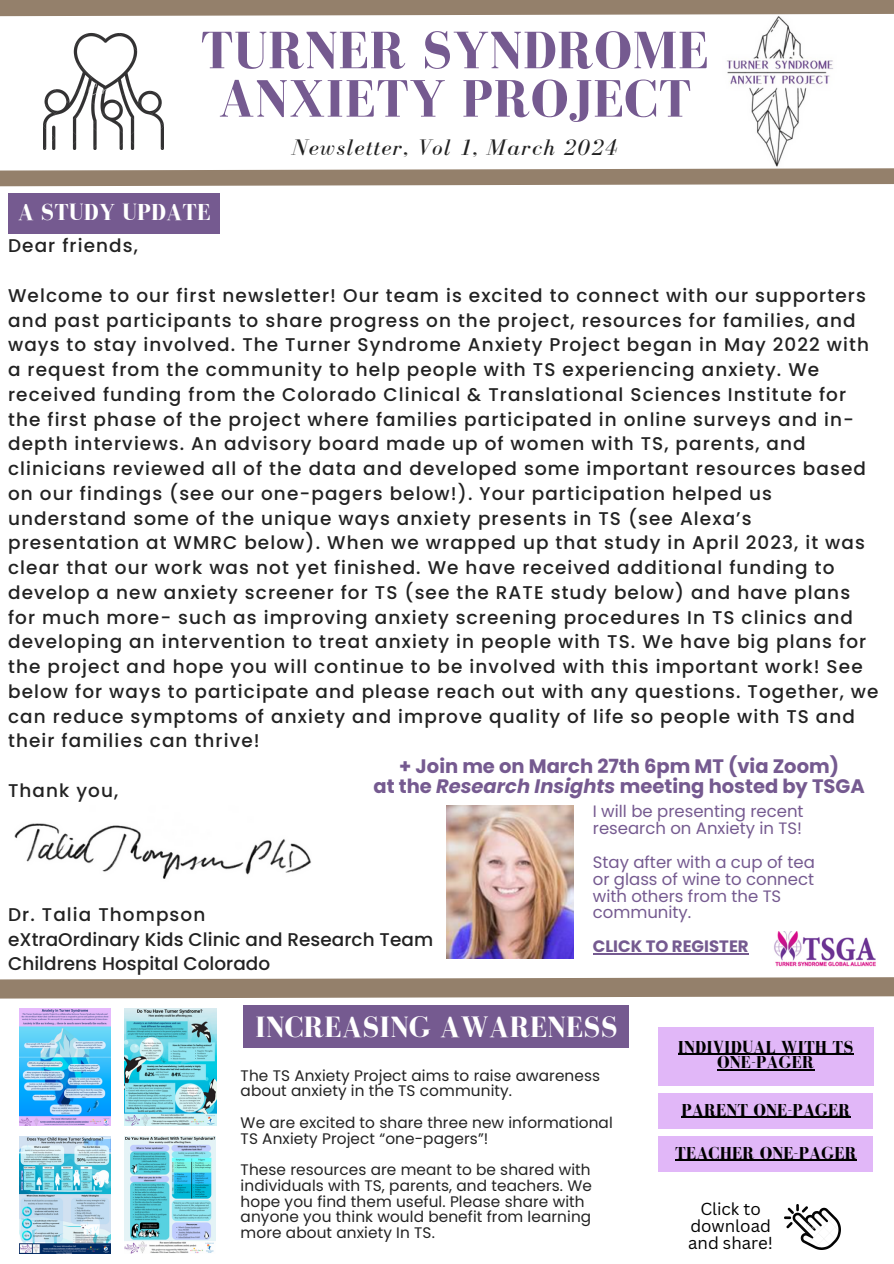
<style>
.page{position:relative;width:894px;height:1264px;background:#fff}
.page>*{position:absolute;margin:0;border:0;box-sizing:border-box;transform-origin:0 0}
.t1{font:700 54px/48.3px "Bodoni FLF";letter-spacing:.01em;color:#755a90;text-align:center}
.t2{font:700 30.15px "Bodoni FLF";letter-spacing:.01em;color:#fff}
.t3{font:700 23.7px "Bodoni FLF";letter-spacing:.01em;color:#fff}
.t4{font:italic 23.1px "Bodoni FLF";letter-spacing:.06em;color:#222}
.t5{font:700 19.5px/20.2px "Poppins";color:#755a90;text-align:center}
.t6{font:500 18.45px/24.8px "Poppins";letter-spacing:.06em;color:#222}
.t7{font:500 18.45px/24.8px "Poppins";letter-spacing:.005em;color:#222}
.t8{font:700 17.7px/15.8px "Bodoni FLF";letter-spacing:.01em;color:#000;text-align:center}
.t9{font:16.8px/16.8px "Canva Sans";color:#000;text-align:center}
.t10{font:16.5px/16.8px "Poppins";color:#755a90}
.t11{font:700 16.5px "Poppins";color:#755a90}
.t12{font:15.3px/15.8px "Poppins";letter-spacing:.005em;color:#222}
.s1{font-style:italic}
</style>
<div class="page">
<div style="left:8px;top:193px;width:212px;height:40px;background:#755a90"></div>
<img style="left:727px;top:26px;width:106px;height:134px">
<svg style="left:0;top:0;width:893px;height:26px"></svg>
<svg style="left:0;top:160px;width:893px;height:27px"></svg>
<img style="left:44px;top:33px;width:119px;height:117px">
<img style="left:15px;top:823px;width:296px;height:56px">
<svg style="left:0;top:977px;width:893px;height:31px"></svg>
<div style="left:243px;top:1005px;width:385px;height:43px;background:#755a90"></div>
<img style="left:19px;top:1008px;width:91px;height:117px">
<img style="left:125px;top:1008px;width:91px;height:117px">
<img style="left:19px;top:1136px;width:91px;height:117px">
<img style="left:125px;top:1136px;width:90px;height:117px">
<div style="left:658px;top:1093px;width:215px;height:35px;background:#e1b7f8"></div>
<hr style="left:681px;top:1116px;width:169px;height:1px;background:#000">
<div style="left:658px;top:1136px;width:215px;height:35px;background:#e1b7f8"></div>
<hr style="left:675px;top:1159px;width:181px;height:1px;background:#000">
<div style="left:657px;top:1026px;width:216px;height:59px;background:#e1b7f8"></div>
<hr style="left:677px;top:1053px;width:176px;height:1px;background:#000">
<hr style="left:716px;top:1069px;width:98px;height:1px;background:#000">
<img style="left:784px;top:1204px;width:56px;height:45px">
<img style="left:446px;top:805px;width:128px;height:153px">
<hr style="left:592px;top:953px;width:156px;height:1px;background:#755a90">
<img style="left:774px;top:931px;width:102px;height:36px">
<p class="t1" style="left:200px;top:26px;width:509px">TURNER SYNDROME<br>ANXIETY PROJECT</p>
<p class="t4" style="left:291px;top:134px;width:327px">Newsletter, Vol 1, March 2024</p>
<p class="t3" style="left:18px;top:199px;width:194px">A STUDY UPDATE</p>
<p class="t6" style="left:8px;top:233px;width:131px">Dear friends,</p>
<p class="t6" style="left:8px;top:283px;width:871px">Welcome to our first newsletter! Our team is excited to connect with our supporters and past participants to share progress on the project, resources for families, and ways to stay involved. The Turner Syndrome Anxiety Project began in May 2022 with a request from the community to help people with TS experiencing anxiety. We received funding from the Colorado Clinical &amp; Translational Sciences Institute for the first phase of the project where families participated in online surveys and in&shy;depth interviews. An advisory board made up of women with TS, parents, and clinicians reviewed all of the data and developed some important resources based on our findings (see our one-pagers below!). Your participation helped us understand some of the unique ways anxiety presents in TS (see Alexa’s presentation at WMRC below). When we wrapped up that study in April 2023, it was clear that our work was not yet finished. We have received additional funding to develop a new anxiety screener for TS (see the RATE study below) and have plans for much more- such as improving anxiety screening procedures In TS clinics and developing an intervention to treat anxiety in people with TS. We have big plans for the project and hope you will continue to be involved with this important work! See below for ways to participate and please reach out with any questions. Together, we can reduce symptoms of anxiety and improve quality of life so people with TS and their families can thrive!</p>
<h3 class="t6" style="left:8px;top:778px;width:112px">Thank you,</h3>
<h5 class="t5" style="left:373px;top:755px;width:492px">+ Join me on March 27th 6pm MT (via Zoom)<br>at the <span class="s1">Research Insights</span> meeting hosted by TSGA</h5>
<h5 class="t10" style="left:592px;top:803px;width:212px">I will be presenting recent research on Anxiety in TS!</h5>
<p class="t10" style="left:592px;top:853px;width:223px">Stay after with a cup of tea or glass of wine to connect with others from the TS community.</p>
<p class="t11" style="left:592px;top:934px;width:157px">CLICK TO REGISTER</p>
<h6 class="t7" style="left:8px;top:902px;width:426px">Dr. Talia Thompson<br>eXtraOrdinary Kids Clinic and Research Team<br>Childrens Hospital Colorado</h6>
<h2 class="t2" style="left:255px;top:1010px;width:364px">INCREASING AWARENESS</h2>
<h5 class="t12" style="left:240px;top:1067px;width:361px">The TS Anxiety Project aims to raise awareness about anxiety in the TS community.</h5>
<p class="t12" style="left:240px;top:1114px;width:373px">We are excited to share three new informational<br>TS Anxiety Project “one-pagers”!</p>
<p class="t12" style="left:240px;top:1161px;width:352px">These resources are meant to be shared with individuals with TS, parents, and teachers. We hope you find them useful. Please share with anyone you think would benefit from learning more about anxiety In TS.</p>
<p class="t8" style="left:677px;top:1038px;width:177px">INDIVIDUAL WITH TS<br>ONE-PAGER</p>
<h6 class="t8" style="left:681px;top:1101px;width:170px">PARENT ONE-PAGER</h6>
<p class="t8" style="left:675px;top:1144px;width:183px">TEACHER ONE-PAGER</p>
<p class="t9" style="left:688px;top:1199px;width:86px">Click to download and share!</p>
</div>
